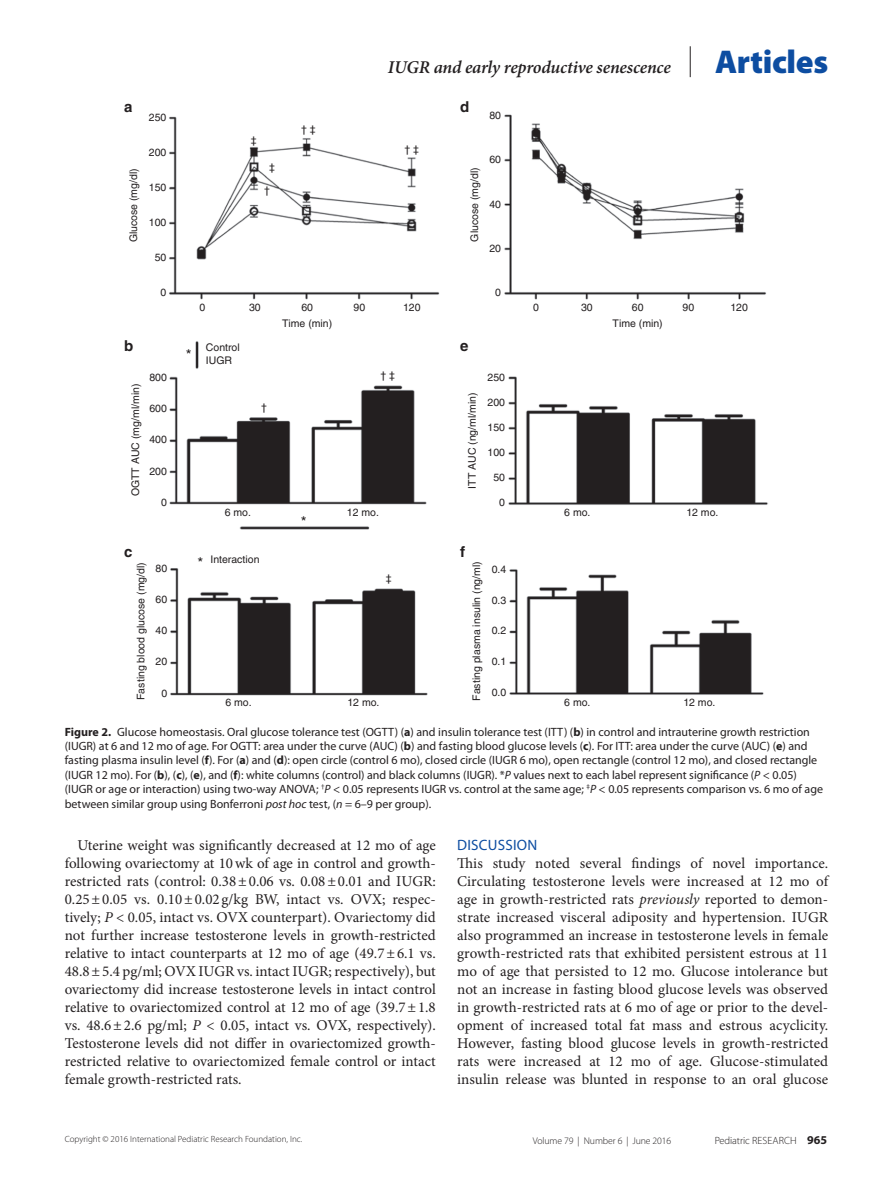
<style>
.page{position:relative;width:893px;height:1187px;background:#fff}
.page>*{position:absolute;margin:0;border:0;box-sizing:border-box;transform-origin:0 0}
.t1{font:900 33px "Myriad Pro";letter-spacing:-.01em;color:#0d4da1}
.t2{font:italic 600 18px "Minion Pro";letter-spacing:-.015em;color:#231f20}
.t3{font:15px/18px "Minion Pro";color:#231f20;text-align:justify}
.t4{font:15px "Myriad Pro";letter-spacing:.015em;color:#0d4da1}
.t5{font:700 15px "Helvetica";color:#231f20}
.t6{font:15px "Helvetica";color:#231f20}
.t7{font:12px/14.4px "Myriad Pro";color:#231f20}
.t8{font:700 12px "Myriad Pro";color:#231f20}
.t9{font:10.5px/16.4px "Helvetica";color:#231f20;text-align:center}
.t10{font:300 10.5px "Myriad Pro";letter-spacing:-.01em;color:#231f20}
.t11{font:300 9.75px "Myriad Pro";letter-spacing:-.01em;color:#231f20}
.t12{font:300 9px "Myriad Pro";color:#231f20}
.s1{font-weight:700}
.s2{font-style:italic}
</style>
<div class="page">
<hr style="left:690px;top:46px;width:1px;height:31px;background:#231f20">
<img style="left:169px;top:114px;width:599px;height:581px">
<p class="t2" style="left:388px;top:55px;width:284px">IUGR and early reproductive senescence</p>
<h1 class="t1" style="left:715px;top:44px;width:115px">Articles</h1>
<p class="t5" style="left:124px;top:98px;width:10px">a</p>
<p class="t5" style="left:460px;top:98px;width:11px">d</p>
<p class="t9" style="left:149px;top:109px;width:19px">250</p>
<p class="t9" style="left:489px;top:107px;width:13px">80</p>
<p class="t9" style="left:301px;top:121px;width:16px">† ‡</p>
<p class="t9" style="left:251px;top:132px;width:7px">‡</p>
<p class="t9" style="left:269px;top:159px;width:7px">‡</p>
<p class="t9" style="left:404px;top:141px;width:16px">† ‡</p>
<p class="t9" style="left:149px;top:144px;width:19px">200</p>
<p class="t9" style="left:149px;top:179px;width:19px">150</p>
<p class="t9" style="left:489px;top:151px;width:13px">60</p>
<p class="t9" style="left:489px;top:196px;width:13px">40</p>
<p class="t9" style="left:489px;top:240px;width:13px">20</p>
<p class="t9" style="left:495px;top:284px;width:7px">0</p>
<p class="t9" style="left:125px;top:242px;width:76px;rotate:-90deg">Glucose (mg/dl)</p>
<p class="t9" style="left:466px;top:241px;width:76px;rotate:-90deg">Glucose (mg/dl)</p>
<p class="t9" style="left:264px;top:182px;width:7px">†</p>
<p class="t9" style="left:149px;top:214px;width:19px">100</p>
<p class="t9" style="left:155px;top:249px;width:13px">50</p>
<p class="t9" style="left:160px;top:284px;width:7px">0</p>
<p class="t9" style="left:200px;top:299px;width:7px">0</p>
<p class="t9" style="left:249px;top:299px;width:13px">30</p>
<p class="t9" style="left:282px;top:299px;width:52px">60<br>Time (min)</p>
<p class="t9" style="left:206px;top:341px;width:35px;line-height:12.6px;text-align:left">Control<br>IUGR</p>
<p class="t9" style="left:354px;top:299px;width:13px">90</p>
<p class="t9" style="left:403px;top:299px;width:19px">120</p>
<p class="t9" style="left:533px;top:299px;width:7px">0</p>
<p class="t9" style="left:581px;top:299px;width:13px">30</p>
<p class="t9" style="left:613px;top:299px;width:52px">60<br>Time (min)</p>
<p class="t5" style="left:124px;top:337px;width:11px">b</p>
<p class="t5" style="left:460px;top:337px;width:10px">e</p>
<p class="t6" style="left:186px;top:346px;width:7px">*</p>
<p class="t9" style="left:683px;top:299px;width:13px">90</p>
<p class="t9" style="left:730px;top:299px;width:19px">120</p>
<p class="t9" style="left:127px;top:496px;width:114px;rotate:-90deg">OGTT AUC (mg/ml/min)</p>
<p class="t9" style="left:380px;top:367px;width:16px">† ‡</p>
<p class="t9" style="left:149px;top:369px;width:19px">800</p>
<p class="t9" style="left:488px;top:369px;width:19px">250</p>
<p class="t9" style="left:149px;top:400px;width:19px">600</p>
<p class="t9" style="left:149px;top:431px;width:19px">400</p>
<p class="t9" style="left:149px;top:463px;width:19px">200</p>
<p class="t9" style="left:161px;top:494px;width:7px">0</p>
<p class="t9" style="left:464px;top:488px;width:98px;rotate:-90deg">ITT AUC (ng/ml/min)</p>
<p class="t9" style="left:488px;top:394px;width:19px">200</p>
<p class="t9" style="left:488px;top:419px;width:19px">150</p>
<p class="t9" style="left:261px;top:399px;width:7px">†</p>
<p class="t9" style="left:488px;top:444px;width:19px">100</p>
<p class="t9" style="left:493px;top:469px;width:13px">50</p>
<p class="t9" style="left:499px;top:494px;width:7px">0</p>
<p class="t9" style="left:225px;top:504px;width:28px">6 mo.</p>
<p class="t9" style="left:347px;top:504px;width:34px">12 mo.</p>
<p class="t9" style="left:564px;top:504px;width:28px">6 mo.</p>
<p class="t9" style="left:686px;top:504px;width:34px">12 mo.</p>
<p class="t6" style="left:301px;top:513px;width:7px">*</p>
<p class="t5" style="left:124px;top:543px;width:10px">c</p>
<p class="t5" style="left:460px;top:543px;width:6px">f</p>
<p class="t9" style="left:210px;top:551px;width:51px">Interaction</p>
<p class="t6" style="left:197px;top:553px;width:7px">*</p>
<p class="t9" style="left:133px;top:700px;width:139px;rotate:-90deg">Fasting blood glucose (mg/dl)</p>
<p class="t9" style="left:468px;top:700px;width:141px;rotate:-90deg">Fasting plasma insulin (ng/ml)</p>
<p class="t9" style="left:156px;top:560px;width:13px">80</p>
<p class="t9" style="left:492px;top:561px;width:16px">0.4</p>
<p class="t9" style="left:492px;top:591px;width:16px">0.3</p>
<p class="t9" style="left:492px;top:622px;width:16px">0.2</p>
<p class="t9" style="left:492px;top:653px;width:16px">0.1</p>
<p class="t9" style="left:492px;top:684px;width:16px">0.0</p>
<p class="t9" style="left:386px;top:569px;width:7px">‡</p>
<p class="t9" style="left:156px;top:591px;width:13px">60</p>
<p class="t9" style="left:156px;top:622px;width:13px">40</p>
<p class="t9" style="left:156px;top:653px;width:13px">20</p>
<p class="t9" style="left:161px;top:684px;width:7px">0</p>
<p class="t9" style="left:225px;top:694px;width:28px">6 mo.</p>
<p class="t9" style="left:347px;top:694px;width:34px">12 mo.</p>
<p class="t9" style="left:564px;top:694px;width:28px">6 mo.</p>
<p class="t9" style="left:683px;top:694px;width:34px">12 mo.</p>
<p class="t7" style="left:65px;top:724px;width:760px"><span class="s1">Figure 2.</span> Glucose homeostasis. Oral glucose tolerance test (OGTT) (<span class="s1">a</span>) and insulin tolerance test (ITT) (<span class="s1">b</span>) in control and intrauterine growth restriction (IUGR) at 6 and 12 mo of age. For OGTT: area under the curve (AUC) (<span class="s1">b</span>) and fasting blood glucose levels (<span class="s1">c</span>). For ITT: area under the curve (AUC) (<span class="s1">e</span>) and fasting plasma insulin level (<span class="s1">f</span>). For (<span class="s1">a</span>) and (<span class="s1">d</span>): open circle (control 6 mo), closed circle (IUGR 6 mo), open rectangle (control 12 mo), and closed rectangle (IUGR 12 mo). For (<span class="s1">b</span>), (<span class="s1">c</span>), (<span class="s1">e</span>), and (<span class="s1">f</span>): white columns (control) and black columns (IUGR). *<span class="s2">P</span> values next to each label represent significance (<span class="s2">P</span> &lt; 0.05) (IUGR or age or interaction) using two-way ANOVA; <sup>†</sup><span class="s2">P</span> &lt; 0.05 represents IUGR vs. control at the same age; <sup>‡</sup><span class="s2">P</span> &lt; 0.05 represents comparison vs. 6 mo of age between similar group using Bonferroni <span class="s2">post hoc</span> test, (<span class="s2">n</span> = 6–9 per group).</p>
<p class="t3" style="left:65px;top:836px;width:373px;text-indent:13px">Uterine weight was significantly decreased at 12 mo of age following ovariectomy at 10wk of age in control and growth&shy;restricted rats (control: 0.38±0.06 vs. 0.08±0.01 and IUGR:<br>0.25±0.05 vs. 0.10±0.02 g/kg BW, intact vs. OVX; respec&shy;tively; <span class="s2">P</span> &lt; 0.05, intact vs. OVX counterpart). Ovariectomy did not further increase testosterone levels in growth-restricted relative to intact counterparts at 12 mo of age (49.7±6.1 vs.<br>48.8±5.4 pg/ml; OVX IUGR vs. intact IUGR; respectively), but ovariectomy did increase testosterone levels in intact control relative to ovariectomized control at 12 mo of age (39.7±1.8 vs. 48.6±2.6 pg/ml; <span class="s2">P</span> &lt; 0.05, intact vs. OVX, respectively).<br>Testosterone levels did not differ in ovariectomized growth&shy;restricted relative to ovariectomized female control or intact female growth-restricted rats.</p>
<p class="t4" style="left:457px;top:835px;width:81px">DISCUSSION</p>
<p class="t3" style="left:457px;top:854px;width:373px">This study noted several findings of novel importance.<br>Circulating testosterone levels were increased at 12 mo of age in growth-restricted rats <span class="s2">previously</span> reported to demon&shy;strate increased visceral adiposity and hypertension. IUGR also programmed an increase in testosterone levels in female growth-restricted rats that exhibited persistent estrous at 11 mo of age that persisted to 12 mo. Glucose intolerance but not an increase in fasting blood glucose levels was observed in growth-restricted rats at 6 mo of age or prior to the devel&shy;opment of increased total fat mass and estrous acyclicity.<br>However, fasting blood glucose levels in growth-restricted rats were increased at 12 mo of age. Glucose-stimulated insulin release was blunted in response to an oral glucose</p>
<p class="t12" style="left:65px;top:1134px;width:239px">Copyright © 2016 International Pediatric Research Foundation, Inc.</p>
<p class="t11" style="left:533px;top:1135px;width:140px">Volume 79 | Number 6 | June 2016</p>
<p class="t10" style="left:715px;top:1135px;width:70px">Pediatric Research</p>
<p class="t8" style="left:807px;top:1132px;width:21px">965</p>
</div>
